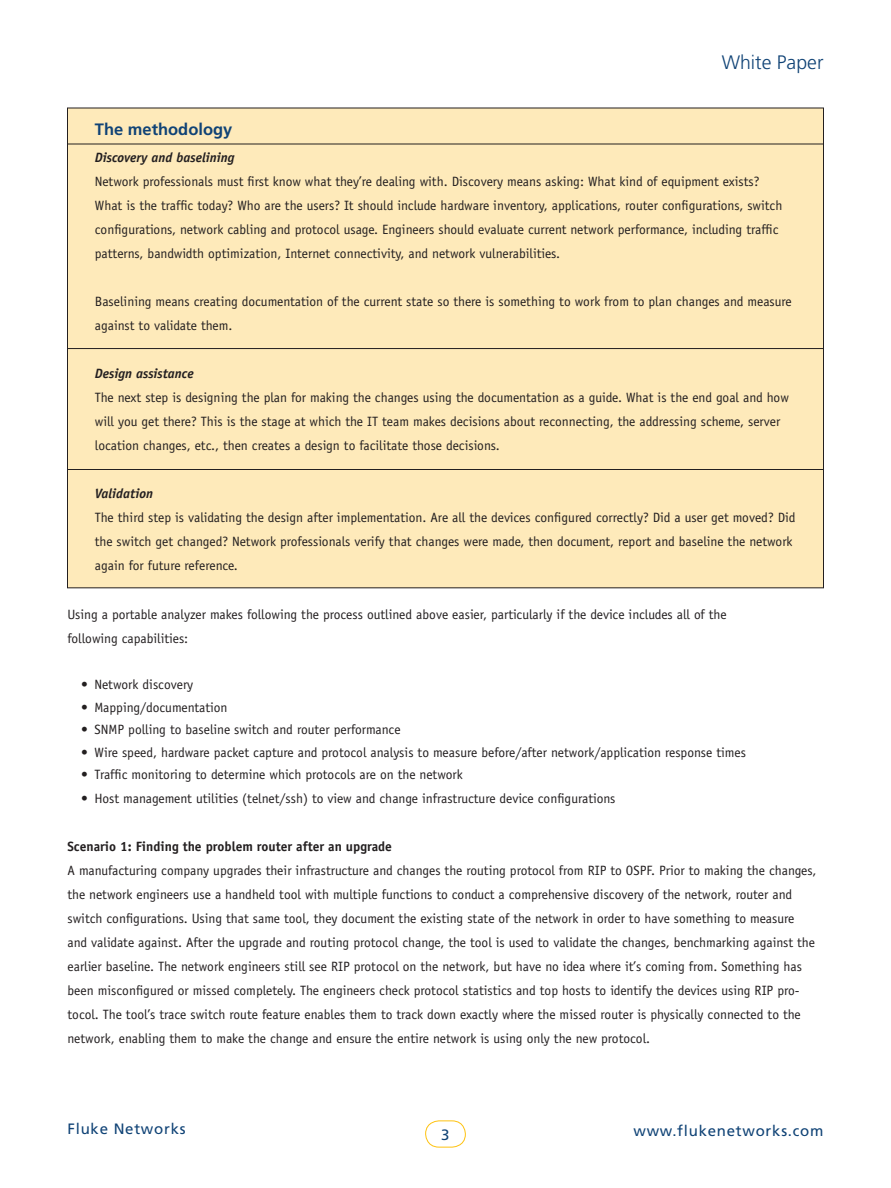
<style>
.page{position:relative;width:891px;height:1188px;background:#fff}
.page>*{position:absolute;margin:0;border:0;box-sizing:border-box;transform-origin:0 0}
.t1{font:300 19.5px "Frutiger";color:#104376}
.t2{font:700 16.5px "Frutiger";color:#104376}
.t3{font:15px "Frutiger";letter-spacing:.05em;color:#104376}
.t4{font:13.5px/24px "Officina Sans";color:#231f20}
.t5{font:italic 700 13.5px "Officina Sans";color:#231f20}
.t6{font:700 13.5px "Officina Sans";color:#231f20}
</style>
<div class="page">
<div style="left:425px;top:1120px;width:41px;height:28px;border:1px solid #fec210;border-radius:13px"></div>
<div style="left:68px;top:108px;width:756px;height:480px;background:#feeaba"></div>
<hr style="left:68px;top:144px;width:756px;height:1px;background:#231f20">
<hr style="left:67px;top:348px;width:756px;height:1px;background:#231f20">
<hr style="left:68px;top:469px;width:756px;height:1px;background:#231f20">
<h1 class="t1" style="left:722px;top:52px;width:103px">White Paper</h1>
<p class="t2" style="left:95px;top:119px;width:139px">The methodology</p>
<p class="t5" style="left:95px;top:149px;width:141px">Discovery and baselining</p>
<p class="t4" style="left:95px;top:170px;width:689px">Network professionals must first know what they’re dealing with. Discovery means asking: What kind of equipment exists?<br>What is the traffic today? Who are the users? It should include hardware inventory, applications, router configurations, switch configurations, network cabling and protocol usage. Engineers should evaluate current network performance, including traffic patterns, bandwidth optimization, Internet connectivity, and network vulnerabilities.</p>
<p class="t4" style="left:95px;top:290px;width:699px">Baselining means creating documentation of the current state so there is something to work from to plan changes and measure against to validate them.</p>
<p class="t5" style="left:95px;top:365px;width:100px">Design assistance</p>
<p class="t4" style="left:95px;top:386px;width:696px">The next step is designing the plan for making the changes using the documentation as a guide. What is the end goal and how will you get there? This is the stage at which the IT team makes decisions about reconnecting, the addressing scheme, server location changes, etc., then creates a design to facilitate those decisions.</p>
<p class="t5" style="left:95px;top:485px;width:60px">Validation</p>
<p class="t4" style="left:95px;top:506px;width:702px">The third step is validating the design after implementation. Are all the devices configured correctly? Did a user get moved? Did the switch get changed? Network professionals verify that changes were made, then document, report and baseline the network again for future reference.</p>
<p class="t4" style="left:68px;top:602px;width:661px">Using a portable analyzer makes following the process outlined above easier, particularly if the device includes all of the following capabilities:</p>
<p class="t4" style="left:94px;top:673px;width:653px;line-height:22.5px">Network discovery<br>Mapping/documentation<br>SNMP polling to baseline switch and router performance<br>Wire speed, hardware packet capture and protocol analysis to measure before/after network/application response times Traffic monitoring to determine which protocols are on the network</p>
<p class="t4" style="left:94px;top:787px;width:522px">Host management utilities (telnet/ssh) to view and change infrastructure device configurations</p>
<p class="t6" style="left:68px;top:838px;width:326px">Scenario 1: Finding the problem router after an upgrade</p>
<p class="t4" style="left:68px;top:859px;width:751px">A manufacturing company upgrades their infrastructure and changes the routing protocol from RIP to OSPF. Prior to making the changes, the network engineers use a handheld tool with multiple functions to conduct a comprehensive discovery of the network, router and switch configurations. Using that same tool, they document the existing state of the network in order to have something to measure and validate against. After the upgrade and routing protocol change, the tool is used to validate the changes, benchmarking against the earlier baseline. The network engineers still see RIP protocol on the network, but have no idea where it’s coming from. Something has been misconfigured or missed completely. The engineers check protocol statistics and top hosts to identify the devices using RIP pro&shy;tocol. The tool’s trace switch route feature enables them to track down exactly where the missed router is physically connected to the network, enabling them to make the change and ensure the entire network is using only the new protocol.</p>
<p class="t4" style="left:81px;top:673px;width:8px;line-height:22.5px;text-align:justify">• • • • •</p>
<p class="t4" style="left:81px;top:787px;width:8px">•</p>
<p class="t3" style="left:68px;top:1119px;width:120px">Fluke Networks</p>
<p class="t3" style="left:633px;top:1122px;width:192px">www.flukenetworks.com</p>
</div>
